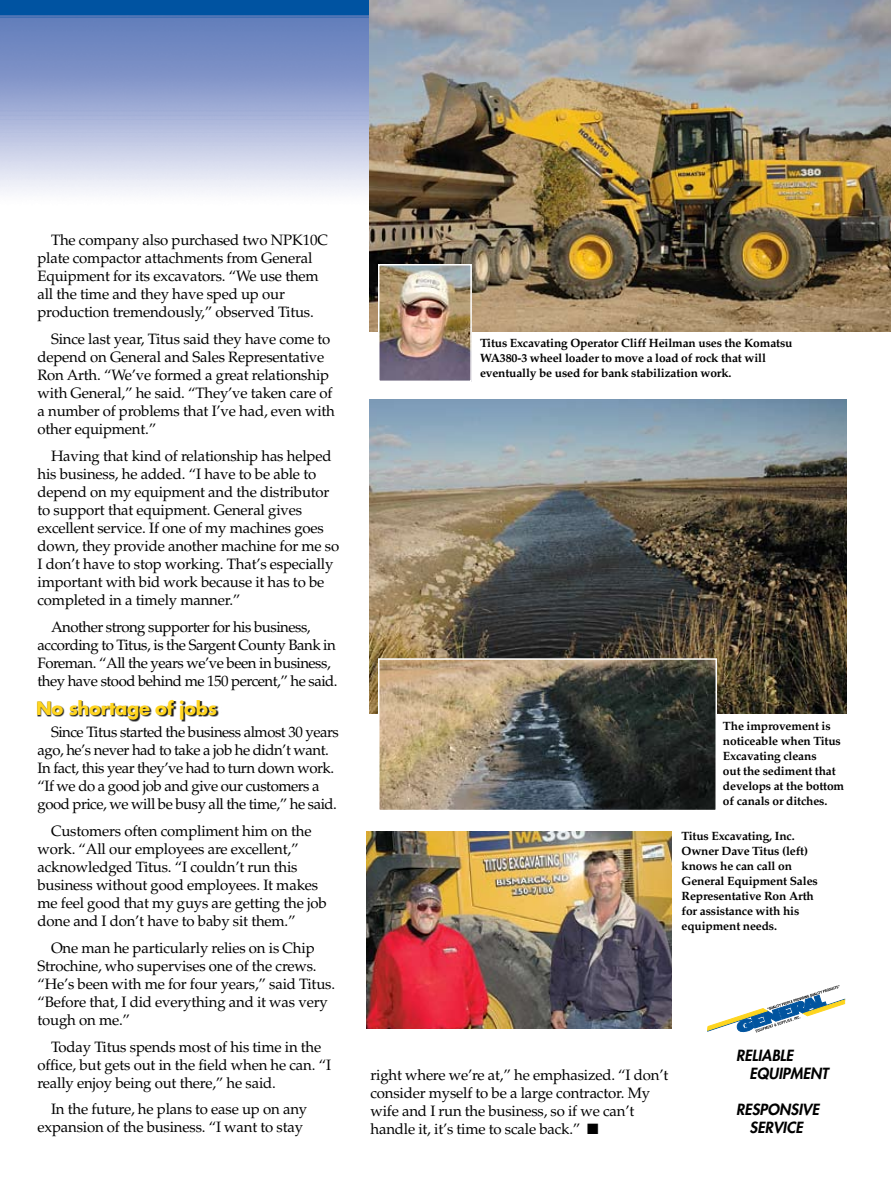
<style>
.page{position:relative;width:891px;height:1188px;background:#fff}
.page>*{position:absolute;margin:0;border:0;box-sizing:border-box;transform-origin:0 0}
.t1{font:700 18px "Futura";letter-spacing:-.015em;color:#ffd520}
.t2{font:15px/18px "Palatino";letter-spacing:-.015em;color:#000}
.t3{font:15px/18px "Palatino";letter-spacing:-.035em;color:#000}
.t4{font:italic 800 15px/18px "Futura";color:#000}
.t5{font:700 12px/15px "Palatino";letter-spacing:-.015em;color:#000}
</style>
<div class="page">
<img style="left:0;top:0;width:369px;height:193px">
<svg style="left:707px;top:985px;width:139px;height:48px"></svg>
<img style="left:369px;top:0;width:522px;height:332px">
<img style="left:381px;top:267px;width:88px;height:112px">
<div style="left:378px;top:264px;width:94px;height:118px;border:2px solid #fff"></div>
<img style="left:366px;top:831px;width:306px;height:198px">
<img style="left:369px;top:400px;width:477px;height:314px">
<img style="left:381px;top:661px;width:333px;height:147px">
<div style="left:378px;top:658px;width:339px;height:153px;border:2px solid #fff"></div>
<div style="left:38px;top:701px;width:231px;height:36px;background:#000;opacity:.9"></div>
<p class="t2" style="left:38px;top:232px;width:292px;text-indent:14px">The company also purchased two NPK10C plate compactor attachments from General Equipment for its excavators. “We use them all the time and they have sped up our production tremendously,” observed Titus.</p>
<p class="t2" style="left:38px;top:331px;width:299px;text-indent:14px">Since last year, Titus said they have come to depend on General and Sales Representative Ron Arth. “We’ve formed a great relationship with General,” he said. “They’ve taken care of a number of problems that I’ve had, even with other equipment.”</p>
<p class="t2" style="left:38px;top:447px;width:303px;text-indent:14px">Having that kind of relationship has helped his business, he added. “I have to be able to depend on my equipment and the distributor to support that equipment. General gives excellent service. If one of my machines goes down, they provide another machine for me so I don’t have to stop working. That’s especially important with bid work because it has to be completed in a timely manner.”</p>
<p class="t3" style="left:38px;top:618px;width:302px;text-indent:14px">Another strong supporter for his business, according to Titus, is the Sargent County Bank in Foreman. “All the years we’ve been in business, they have stood behind me 150 percent,” he said.</p>
<p class="t3" style="left:38px;top:723px;width:303px;text-indent:14px">Since Titus started the business almost 30 years ago, he’s never had to take a job he didn’t want.<br>In fact, this year they’ve had to turn down work. “If we do a good job and give our customers a good price, we will be busy all the time,” he said.</p>
<p class="t2" style="left:38px;top:822px;width:291px;text-indent:14px">Customers often compliment him on the work. “All our employees are excellent,” acknowledged Titus. “I couldn’t run this business without good employees. It makes me feel good that my guys are getting the job done and I don’t have to baby sit them.”</p>
<p class="t2" style="left:38px;top:939px;width:299px;text-indent:14px">One man he particularly relies on is Chip Strochine, who supervises one of the crews. “He’s been with me for four years,” said Titus. “Before that, I did everything and it was very tough on me.”</p>
<p class="t2" style="left:38px;top:1038px;width:295px;text-indent:14px">Today Titus spends most of his time in the office, but gets out in the field when he can. “I really enjoy being out there,” he said.</p>
<p class="t2" style="left:38px;top:1101px;width:271px;text-align:right">In the future, he plans to ease up on any expansion of the business. “I want to stay</p>
<p class="t1" style="left:36px;top:696px;width:183px">No shortage of jobs</p>
<p class="t5" style="left:480px;top:336px;width:314px">Titus Excavating Operator Cliff Heilman uses the Komatsu<br>WA380-3 wheel loader to move a load of rock that will eventually be used for bank stabilization work.</p>
<p class="t5" style="left:723px;top:719px;width:123px">The improvement is noticeable when Titus<br>Excavating cleans<br>out the sediment that develops at the bottom of canals or ditches.</p>
<p class="t5" style="left:682px;top:828px;width:138px">Titus Excavating, Inc.<br>Owner Dave Titus (left) knows he can call on<br>General Equipment Sales<br>Representative Ron Arth for assistance with his equipment needs.</p>
<p class="t2" style="left:370px;top:1067px;width:299px">right where we’re at,” he emphasized. “I don’t consider myself to be a large contractor. My wife and I run the business, so if we can’t handle it, it’s time to scale back.” ■</p>
<p class="t4" style="left:750px;top:1047px;width:80px;text-indent:-14px">RELIABLE<br>EQUIPMENT</p>
<p class="t4" style="left:736px;top:1101px;width:85px;text-align:center">RESPONSIVE<br>SERVICE</p>
</div>
